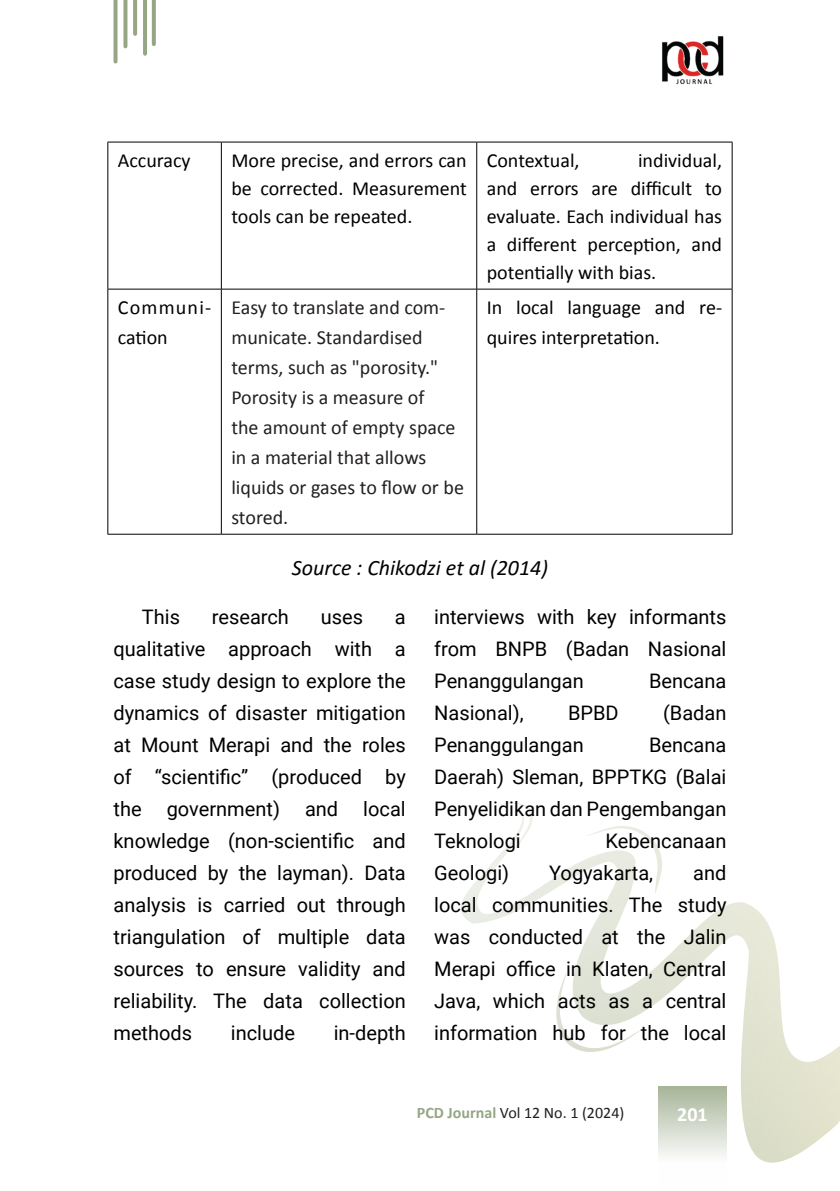
<style>
.page{position:relative;width:840px;height:1191px;background:#fff}
.page>*{position:absolute;margin:0;border:0;box-sizing:border-box;transform-origin:0 0}
.t1{font:italic 22px "Calibri";color:#000}
.P_-_Utama{font:20px/32px "Roboto";color:#000;text-align:justify}
.P_-_Figure___Tabel_copy{font:20px/28px "Calibri";color:#000;text-align:justify}
.t2{font:20px/30px "Calibri";color:#231f20}
.P_-_Figure___Tabel_copy-2{font:20px/30px "Calibri";letter-spacing:.06em;color:#000}
.t3{font:700 20px "Calibri";color:#fff}
.t4{font:16px "Calibri";color:#231f20}
.s1{font-weight:700;color:#96a685}
</style>
<div class="page">
<svg style="left:113px;top:0;width:4px;height:61px"></svg>
<svg style="left:123px;top:0;width:4px;height:46px"></svg>
<hr style="left:133px;top:0;width:4px;height:34px;background:#96a685">
<svg style="left:152px;top:0;width:4px;height:44px"></svg>
<hr style="left:143px;top:0;width:4px;height:54px;background:#96a685">
<img style="left:662px;top:36px;width:62px;height:49px">
<img style="left:461px;top:848px;width:378px;height:314px">
<img style="left:586px;top:826px;width:75px;height:67px">
<img style="left:499px;top:802px;width:34px;height:46px">
<img style="left:556px;top:973px;width:83px;height:79px">
<hr style="left:107px;top:142px;width:114px;height:1px;background:#000">
<hr style="left:107px;top:142px;width:1px;height:147px;background:#000">
<hr style="left:221px;top:142px;width:255px;height:1px;background:#000">
<hr style="left:221px;top:142px;width:1px;height:147px;background:#000">
<hr style="left:476px;top:142px;width:256px;height:1px;background:#000">
<hr style="left:476px;top:142px;width:1px;height:147px;background:#000">
<hr style="left:731px;top:142px;width:1px;height:147px;background:#000">
<hr style="left:107px;top:289px;width:114px;height:1px;background:#000">
<hr style="left:107px;top:289px;width:1px;height:245px;background:#000">
<hr style="left:221px;top:289px;width:255px;height:1px;background:#000">
<hr style="left:221px;top:289px;width:1px;height:245px;background:#000">
<hr style="left:476px;top:289px;width:256px;height:1px;background:#000">
<hr style="left:476px;top:289px;width:1px;height:245px;background:#000">
<hr style="left:731px;top:289px;width:1px;height:245px;background:#000">
<hr style="left:107px;top:534px;width:114px;height:1px;background:#000">
<hr style="left:221px;top:534px;width:255px;height:1px;background:#000">
<hr style="left:476px;top:534px;width:256px;height:1px;background:#000">
<p class="P_-_Figure___Tabel_copy" style="left:118px;top:146px;width:74px">Accuracy</p>
<p class="P_-_Figure___Tabel_copy" style="left:231px;top:146px;width:237px">More precise, and errors can be corrected. Measurement tools can be repeated.</p>
<p class="P_-_Figure___Tabel_copy" style="left:486px;top:146px;width:94px">Contextual,</p>
<p class="P_-_Figure___Tabel_copy" style="left:486px;top:146px;width:237px;text-indent:151px">individual, and errors are difficult to evaluate. Each individual has a different perception, and potentially with bias.</p>
<p class="P_-_Figure___Tabel_copy-2" style="left:118px;top:292px;width:95px">Communi&shy;cation</p>
<p class="t2" style="left:231px;top:292px;width:234px">Easy to translate and com&shy;municate. Standardised terms, such as "porosity."<br>Porosity is a measure of<br>the amount of empty space in a material that allows liquids or gases to flow or be stored.</p>
<p class="P_-_Figure___Tabel_copy" style="left:486px;top:292px;width:237px;line-height:30px">In local language and re&shy;quires interpretation.</p>
<p class="t1" style="left:292px;top:552px;width:257px">Source : Chikodzi et al (2014)</p>
<p class="P_-_Utama" style="left:142px;top:600px;width:40px">This</p>
<p class="P_-_Utama" style="left:212px;top:600px;width:79px">research</p>
<p class="P_-_Utama" style="left:320px;top:600px;width:44px">uses</p>
<p class="P_-_Utama" style="left:113px;top:600px;width:293px;text-indent:281px">a qualitative approach with a case study design to explore the dynamics of disaster mitigation at Mount Merapi and the roles of “scientific” (produced by the</p>
<p class="P_-_Utama" style="left:167px;top:792px;width:115px">government)</p>
<p class="P_-_Utama" style="left:305px;top:792px;width:35px">and</p>
<p class="P_-_Utama" style="left:113px;top:792px;width:293px;text-indent:249px">local knowledge (non-scientific and produced by the layman). Data analysis is carried out through triangulation of multiple data sources to ensure validity and reliability. The data collection methods</p>
<p class="P_-_Utama" style="left:231px;top:1016px;width:66px">include</p>
<p class="P_-_Utama" style="left:333px;top:1016px;width:74px">in-depth</p>
<p class="P_-_Utama" style="left:434px;top:600px;width:293px">interviews with key informants from BNPB (Badan Nasional Penanggulangan</p>
<p class="P_-_Utama" style="left:648px;top:664px;width:79px">Bencana</p>
<p class="P_-_Utama" style="left:434px;top:696px;width:91px">Nasional),</p>
<p class="P_-_Utama" style="left:567px;top:696px;width:52px">BPBD</p>
<p class="P_-_Utama" style="left:662px;top:696px;width:65px">(Badan</p>
<p class="P_-_Utama" style="left:434px;top:728px;width:151px">Penanggulangan</p>
<p class="P_-_Utama" style="left:434px;top:728px;width:293px;text-indent:215px">Bencana Daerah) Sleman, BPPTKG (Balai Penyelidikan dan Pengembangan Teknologi</p>
<p class="P_-_Utama" style="left:605px;top:824px;width:122px">Kebencanaan</p>
<p class="P_-_Utama" style="left:434px;top:856px;width:76px">Geologi)</p>
<p class="P_-_Utama" style="left:549px;top:856px;width:105px">Yogyakarta,</p>
<p class="P_-_Utama" style="left:434px;top:856px;width:293px;text-indent:259px">and local communities. The study was conducted at the Jalin Merapi office in Klaten, Central Java, which acts as a central information hub for the local</p>
<p class="t4" style="left:416px;top:1102px;width:209px"><span class="s1">PCD Journal</span> Vol 12 No. 1 (2024)</p>
<p class="t3" style="left:676px;top:1101px;width:32px">201</p>
</div>
